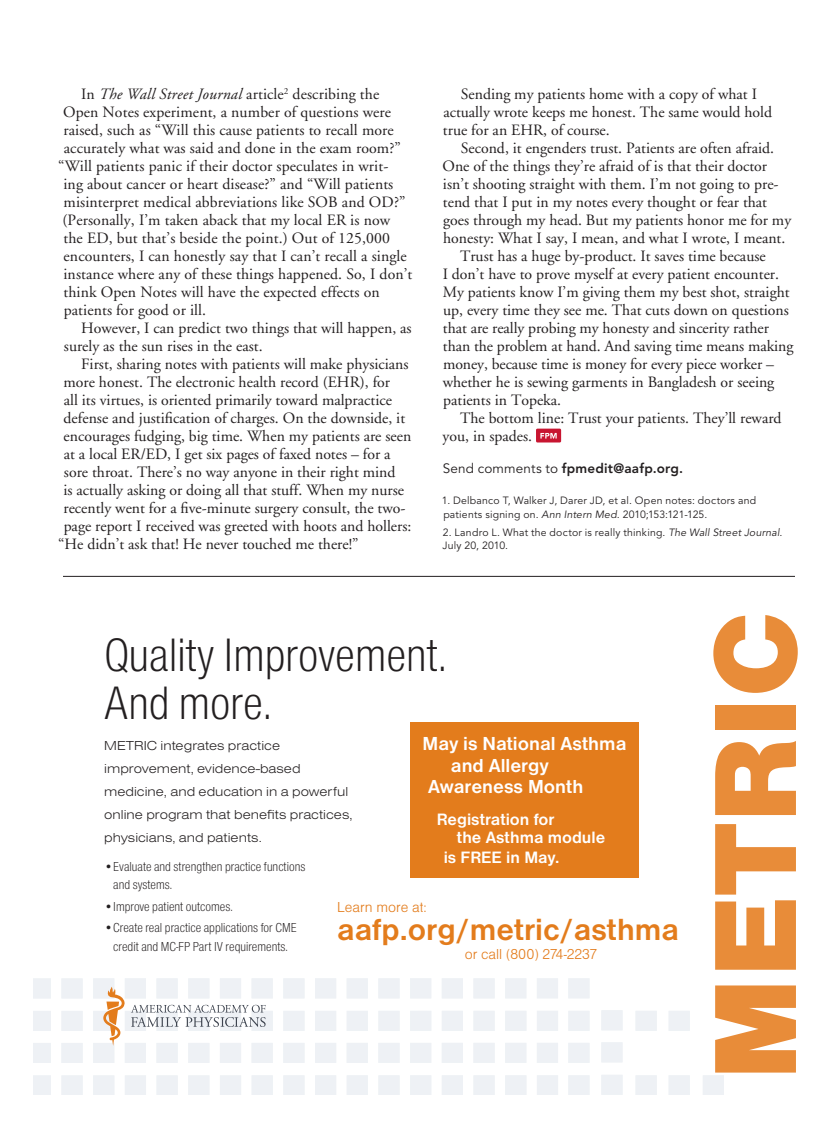
<style>
.page{position:relative;width:837px;height:1134px;background:#fff}
.page>*{position:absolute;margin:0;border:0;box-sizing:border-box;transform-origin:0 0}
.t1{font:121.2px "Nimbus San D Blac";color:#e88c39}
.t2{font:48.6px/48.6px "Nimbus San D Ligh Cond";color:#231f20}
.t3{font:700 31.8px "Nimbus San D";color:#e37c1c}
.t4{font:700 19.5px "Nimbus San D";color:#fff}
.t5{font:700 17.1px "Nimbus San D";color:#fff}
.body{font:15.75px/18px "Adobe Garamond";color:#231f20}
.t6{font:15px "Nimbus San D Ligh";color:#e37c1c}
.t7{font:13.5px/17.5px "Nimbus San D Ligh Cond";color:#231f20}
.t8{font:13.5px/23px "Nimbus San D Ligh Exte";color:#231f20}
.send_comments_to{font:800 13.5px "Avenir LT Std";letter-spacing:.015em;color:#231f20}
.refs{font:10.5px/13.5px "Avenir LT Std";letter-spacing:.02em;color:#231f20}
.s1{font-style:italic}
.s2{font-weight:400}
</style>
<div class="page">
<div style="left:536px;top:429px;width:25px;height:13px;background:#c81531;border-radius:2px"></div>
<svg style="left:540px;top:433px;width:17px;height:6px"></svg>
<svg style="left:33px;top:1046px;width:691px;height:49px"></svg>
<svg style="left:33px;top:978px;width:657px;height:68px"></svg>
<div style="left:410px;top:723px;width:229px;height:155px;background:#e37c1c"></div>
<hr style="left:63px;top:576px;width:732px;height:1px;background:#231f20">
<p class="body" style="left:81px;top:85px;width:300px">In <span class="s1">The Wall Street Journal</span> article<sup>2</sup> describing the</p>
<p class="body" style="left:63px;top:103px;width:330px">Open Notes experiment, a number of questions were</p>
<p class="body" style="left:63px;top:121px;width:332px">raised, such as “Will this cause patients to recall more</p>
<p class="body" style="left:64px;top:139px;width:339px">accurately what was said and done in the exam room?”</p>
<p class="body" style="left:58px;top:157px;width:332px">“Will patients panic if their doctor speculates in writ-</p>
<p class="body" style="left:63px;top:175px;width:331px">ing about cancer or heart disease?” and “Will patients</p>
<p class="body" style="left:64px;top:193px;width:344px">misinterpret medical abbreviations like SOB and OD?”</p>
<p class="body" style="left:63px;top:211px;width:329px">(Personally, I’m taken aback that my local ER is now</p>
<p class="body" style="left:63px;top:229px;width:328px">the ED, but that’s beside the point.) Out of 125,000</p>
<p class="body" style="left:64px;top:247px;width:345px">encounters, I can honestly say that I can’t recall a single</p>
<p class="body" style="left:63px;top:265px;width:350px">instance where any of these things happened. So, I don’t</p>
<p class="body" style="left:63px;top:283px;width:318px">think Open Notes will have the expected effects on</p>
<p class="body" style="left:64px;top:301px;width:144px">patients for good or ill.</p>
<p class="body" style="left:64px;top:319px;width:349px;text-indent:17px">However, I can predict two things that will happen, as surely as the sun rises in the east.</p>
<p class="body" style="left:81px;top:355px;width:329px">First, sharing notes with patients will make physicians</p>
<p class="body" style="left:64px;top:373px;width:328px">more honest. The electronic health record (EHR), for</p>
<p class="body" style="left:64px;top:391px;width:330px">all its virtues, is oriented primarily toward malpractice</p>
<p class="body" style="left:64px;top:409px;width:343px">defense and justification of charges. On the downside, it</p>
<p class="body" style="left:64px;top:427px;width:349px">encourages fudging, big time. When my patients are seen</p>
<p class="body" style="left:64px;top:445px;width:328px">at a local ER/ED, I get six pages of faxed notes – for a</p>
<p class="body" style="left:64px;top:463px;width:333px">sore throat. There’s no way anyone in their right mind</p>
<p class="body" style="left:63px;top:481px;width:342px">is actually asking or doing all that stuff. When my nurse</p>
<p class="body" style="left:63px;top:499px;width:344px">recently went for a five-minute surgery consult, the two-</p>
<p class="body" style="left:64px;top:517px;width:349px">page report I received was greeted with hoots and hollers:</p>
<p class="body" style="left:58px;top:535px;width:302px">“He didn’t ask that! He never touched me there!”</p>
<p class="body" style="left:443px;top:85px;width:331px;text-indent:18px">Sending my patients home with a copy of what I actually wrote keeps me honest. The same would hold true for an EHR, of course.</p>
<p class="body" style="left:443px;top:139px;width:350px;text-indent:18px">Second, it engenders trust. Patients are often afraid.<br>One of the things they’re afraid of is that their doctor isn’t shooting straight with them. I’m not going to pre&shy;tend that I put in my notes every thought or fear that goes through my head. But my patients honor me for my honesty: What I say, I mean, and what I wrote, I meant.</p>
<p class="body" style="left:443px;top:247px;width:352px;text-indent:17px">Trust has a huge by-product. It saves time because<br>I don’t have to prove myself at every patient encounter.<br>My patients know I’m giving them my best shot, straight up, every time they see me. That cuts down on questions that are really probing my honesty and sincerity rather than the problem at hand. And saving time means making money, because time is money for every piece worker – whether he is sewing garments in Bangladesh or seeing patients in Topeka.</p>
<p class="body" style="left:443px;top:409px;width:340px;text-indent:17px">The bottom line: Trust your patients. They’ll reward you, in spades.</p>
<p class="send_comments_to" style="left:443px;top:460px;width:242px"><span class="s2">Send comments to</span> fpmedit@aafp.org.</p>
<p class="refs" style="left:442px;top:494px;width:316px">1. Delbanco T, Walker J, Darer JD, et al. Open notes: doctors and patients signing on. <span class="s1">Ann Intern Med.</span> 2010;153:121-125.</p>
<p class="refs" style="left:442px;top:525px;width:341px">2. Landro L. What the doctor is really thinking. <span class="s1">The Wall Street Journal.<br></span>July 20, 2010.</p>
<p class="t2" style="left:104px;top:630px;width:344px">Quality Improvement.<br>And more.</p>
<p class="t4" style="left:423px;top:733px;width:205px">May is National Asthma</p>
<p class="t8" style="left:104px;top:734px;width:250px">METRIC integrates practice improvement, evidence-based medicine, and education in a powerful online program that benefits practices, physicians, and patients.</p>
<p class="t7" style="left:113px;top:858px;width:194px;text-indent:-9px">•Evaluate and strengthen practice functions and systems.</p>
<p class="t7" style="left:104px;top:897px;width:130px">•Improve patient outcomes.</p>
<p class="t7" style="left:104px;top:918px;width:194px;line-height:18.9px;text-align:center">•Create real practice applications for CME credit and MC-FP Part IV requirements.</p>
<p class="t4" style="left:451px;top:755px;width:99px">and Allergy</p>
<p class="t4" style="left:428px;top:776px;width:157px">Awareness Month</p>
<p class="t5" style="left:437px;top:809px;width:119px">Registration for</p>
<p class="t5" style="left:444px;top:848px;width:117px">is FREE in May.</p>
<p class="t5" style="left:457px;top:828px;width:150px">the Asthma module</p>
<p class="t6" style="left:337px;top:899px;width:91px">Learn more at:</p>
<p class="t3" style="left:337px;top:912px;width:343px">aafp.org/metric/asthma</p>
<p class="t6" style="left:465px;top:946px;width:133px">or call (800) 274-2237</p>
<p class="t1" style="left:685px;top:1080px;width:470px;rotate:-90deg">METRIC</p>
</div>
